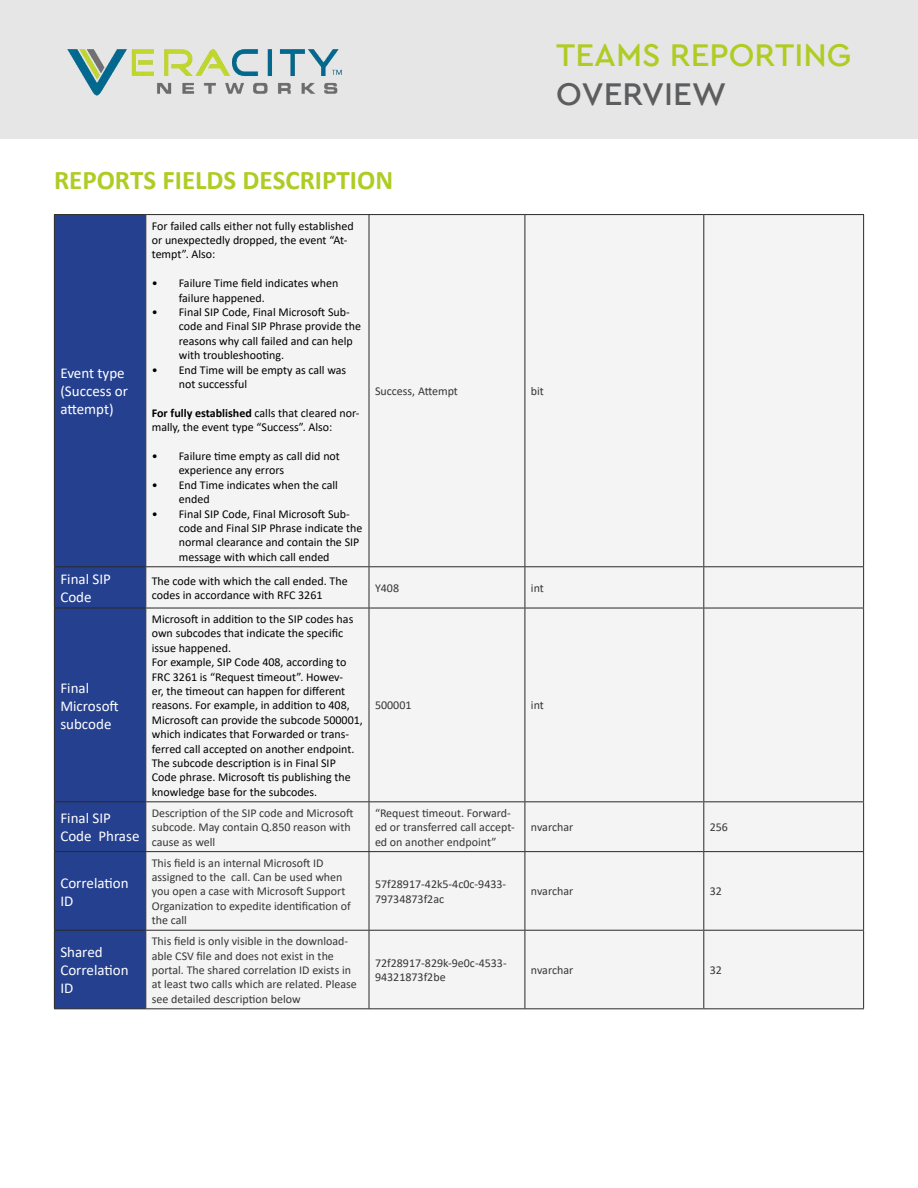
<style>
.page{position:relative;width:918px;height:1188px;background:#fff}
.page>*{position:absolute;margin:0;border:0;box-sizing:border-box;transform-origin:0 0}
.t1{font:500 33px "Cera PRO Modern";color:#afcc24}
.t2{font:500 33px "Cera PRO Modern";color:#5c5d5f}
.t3{font:700 27px "Calibri";color:#afcc24}
.t4{font:15px/18px "Calibri";color:#fff}
.t5{font:12px/14.4px "Calibri";color:#000}
.t6{font:12px/14.4px "Calibri";color:#363635}
.s1{font-weight:700}
</style>
<div class="page">
<div style="left:0;top:0;width:918px;height:139px;background:#e6e6e6"></div>
<div style="left:55px;top:215px;width:90px;height:793px;background:#25408f"></div>
<div style="left:146px;top:215px;width:717px;height:793px;background:#f5f4f4"></div>
<hr style="left:54px;top:214px;width:92px;height:1px;background:#292927">
<hr style="left:54px;top:215px;width:1px;height:351px;background:#292927">
<hr style="left:54px;top:566px;width:92px;height:1px;background:#292927">
<hr style="left:54px;top:567px;width:1px;height:41px;background:#292927">
<hr style="left:54px;top:608px;width:92px;height:1px;background:#292927">
<hr style="left:54px;top:608px;width:1px;height:193px;background:#292927">
<hr style="left:54px;top:801px;width:92px;height:1px;background:#292927">
<hr style="left:54px;top:802px;width:1px;height:49px;background:#292927">
<hr style="left:54px;top:851px;width:92px;height:1px;background:#292927">
<hr style="left:54px;top:852px;width:1px;height:78px;background:#292927">
<hr style="left:54px;top:930px;width:92px;height:1px;background:#292927">
<hr style="left:54px;top:931px;width:1px;height:77px;background:#292927">
<hr style="left:54px;top:1008px;width:92px;height:1px;background:#292927">
<hr style="left:146px;top:214px;width:223px;height:1px;background:#292927">
<hr style="left:145px;top:215px;width:1px;height:351px;background:#292927">
<hr style="left:369px;top:214px;width:156px;height:1px;background:#292927">
<hr style="left:369px;top:215px;width:1px;height:351px;background:#292927">
<hr style="left:525px;top:214px;width:179px;height:1px;background:#292927">
<hr style="left:525px;top:215px;width:1px;height:351px;background:#292927">
<hr style="left:704px;top:214px;width:160px;height:1px;background:#292927">
<hr style="left:703px;top:215px;width:1px;height:351px;background:#292927">
<hr style="left:863px;top:215px;width:1px;height:351px;background:#292927">
<hr style="left:146px;top:566px;width:223px;height:1px;background:#292927">
<hr style="left:145px;top:567px;width:1px;height:41px;background:#292927">
<hr style="left:369px;top:566px;width:156px;height:1px;background:#292927">
<hr style="left:369px;top:567px;width:1px;height:41px;background:#292927">
<hr style="left:525px;top:566px;width:179px;height:1px;background:#292927">
<hr style="left:525px;top:567px;width:1px;height:41px;background:#292927">
<hr style="left:704px;top:566px;width:160px;height:1px;background:#292927">
<hr style="left:703px;top:567px;width:1px;height:41px;background:#292927">
<hr style="left:863px;top:567px;width:1px;height:41px;background:#292927">
<hr style="left:146px;top:608px;width:223px;height:1px;background:#292927">
<hr style="left:145px;top:608px;width:1px;height:193px;background:#292927">
<hr style="left:369px;top:608px;width:156px;height:1px;background:#292927">
<hr style="left:369px;top:608px;width:1px;height:193px;background:#292927">
<hr style="left:525px;top:608px;width:179px;height:1px;background:#292927">
<hr style="left:525px;top:608px;width:1px;height:193px;background:#292927">
<hr style="left:704px;top:608px;width:160px;height:1px;background:#292927">
<hr style="left:703px;top:608px;width:1px;height:193px;background:#292927">
<hr style="left:863px;top:608px;width:1px;height:193px;background:#292927">
<hr style="left:146px;top:801px;width:223px;height:1px;background:#292927">
<hr style="left:145px;top:802px;width:1px;height:49px;background:#292927">
<hr style="left:369px;top:801px;width:156px;height:1px;background:#292927">
<hr style="left:369px;top:802px;width:1px;height:49px;background:#292927">
<hr style="left:525px;top:801px;width:179px;height:1px;background:#292927">
<hr style="left:525px;top:802px;width:1px;height:49px;background:#292927">
<hr style="left:704px;top:801px;width:160px;height:1px;background:#292927">
<hr style="left:703px;top:802px;width:1px;height:49px;background:#292927">
<hr style="left:863px;top:802px;width:1px;height:49px;background:#292927">
<hr style="left:146px;top:851px;width:223px;height:1px;background:#292927">
<hr style="left:145px;top:852px;width:1px;height:78px;background:#292927">
<hr style="left:369px;top:851px;width:156px;height:1px;background:#292927">
<hr style="left:369px;top:852px;width:1px;height:78px;background:#292927">
<hr style="left:525px;top:851px;width:179px;height:1px;background:#292927">
<hr style="left:525px;top:852px;width:1px;height:78px;background:#292927">
<hr style="left:704px;top:851px;width:160px;height:1px;background:#292927">
<hr style="left:703px;top:852px;width:1px;height:78px;background:#292927">
<hr style="left:863px;top:852px;width:1px;height:78px;background:#292927">
<hr style="left:146px;top:930px;width:223px;height:1px;background:#292927">
<hr style="left:145px;top:931px;width:1px;height:77px;background:#292927">
<hr style="left:369px;top:930px;width:156px;height:1px;background:#292927">
<hr style="left:369px;top:931px;width:1px;height:77px;background:#292927">
<hr style="left:525px;top:930px;width:179px;height:1px;background:#292927">
<hr style="left:525px;top:931px;width:1px;height:77px;background:#292927">
<hr style="left:704px;top:930px;width:160px;height:1px;background:#292927">
<hr style="left:703px;top:931px;width:1px;height:77px;background:#292927">
<hr style="left:863px;top:931px;width:1px;height:77px;background:#292927">
<hr style="left:146px;top:1008px;width:223px;height:1px;background:#292927">
<hr style="left:369px;top:1008px;width:156px;height:1px;background:#292927">
<hr style="left:525px;top:1008px;width:179px;height:1px;background:#292927">
<hr style="left:704px;top:1008px;width:160px;height:1px;background:#292927">
<img style="left:68px;top:50px;width:274px;height:46px">
<h1 class="t1" style="left:556px;top:33px;width:297px">TEAMS REPORTING</h1>
<h1 class="t2" style="left:556px;top:72px;width:172px">OVERVIEW</h1>
<h2 class="t3" style="left:54px;top:161px;width:341px">REPORTS FIELDS DESCRIPTION</h2>
<p class="t4" style="left:60px;top:364px;width:69px">Event type (Success or attempt)</p>
<p class="t5" style="left:152px;top:218px;width:203px">For failed calls either not fully established or unexpectedly dropped, the event “At&shy;tempt”. Also:</p>
<p class="t5" style="left:179px;top:276px;width:161px;text-indent:-27px">• Failure Time field indicates when failure happened.</p>
<p class="t5" style="left:179px;top:304px;width:184px;text-indent:-27px">• Final SIP Code, Final Microsoft Sub&shy;code and Final SIP Phrase provide the reasons why call failed and can help with troubleshooting.</p>
<p class="t5" style="left:179px;top:362px;width:169px;text-indent:-27px">• End Time will be empty as call was not successful</p>
<p class="t5" style="left:152px;top:405px;width:209px"><span class="s1">For fully established</span> calls that cleared nor&shy;mally, the event type “Success”. Also:</p>
<p class="t5" style="left:179px;top:448px;width:163px;text-indent:-27px">• Failure time empty as call did not experience any errors</p>
<p class="t5" style="left:179px;top:477px;width:161px;text-indent:-27px">• End Time indicates when the call ended</p>
<p class="t5" style="left:179px;top:506px;width:185px;text-indent:-27px">• Final SIP Code, Final Microsoft Sub&shy;code and Final SIP Phrase indicate the normal clearance and contain the SIP message with which call ended</p>
<p class="t6" style="left:375px;top:384px;width:84px">Success, Attempt</p>
<p class="t6" style="left:531px;top:384px;width:15px">bit</p>
<p class="t4" style="left:60px;top:570px;width:52px">Final SIP<br>Code</p>
<p class="t5" style="left:152px;top:573px;width:197px">The code with which the call ended. The codes in accordance with RFC 3261</p>
<p class="t6" style="left:375px;top:580px;width:26px">Y408</p>
<p class="t6" style="left:531px;top:580px;width:14px">int</p>
<p class="t4" style="left:60px;top:678px;width:60px">Final<br>Microsoft subcode</p>
<p class="t5" style="left:152px;top:612px;width:213px">Microsoft in addition to the SIP codes has own subcodes that indicate the specific issue happened.<br>For example, SIP Code 408, according to FRC 3261 is “Request timeout”. Howev-<br>er, the timeout can happen for different reasons. For example, in addition to 408, Microsoft can provide the subcode 500001, which indicates that Forwarded or trans&shy;ferred call accepted on another endpoint.<br>The subcode description is in Final SIP Code phrase. Microsoft tis publishing the knowledge base for the subcodes.</p>
<p class="t6" style="left:375px;top:698px;width:38px">500001</p>
<p class="t6" style="left:531px;top:698px;width:14px">int</p>
<p class="t4" style="left:60px;top:809px;width:81px">Final SIP<br>Code Phrase</p>
<p class="t6" style="left:152px;top:805px;width:203px">Description of the SIP code and Microsoft subcode. May contain Q.850 reason with cause as well</p>
<p class="t6" style="left:375px;top:805px;width:141px">“Request timeout. Forward&shy;ed or transferred call accept&shy;ed on another endpoint”</p>
<p class="t6" style="left:531px;top:820px;width:44px">nvarchar</p>
<p class="t6" style="left:710px;top:820px;width:20px">256</p>
<p class="t4" style="left:60px;top:873px;width:70px">Correlation<br>ID</p>
<p class="t6" style="left:152px;top:855px;width:201px">This field is an internal Microsoft ID assigned to the call. Can be used when you open a case with Microsoft Support Organization to expedite identification of the call</p>
<p class="t4" style="left:60px;top:943px;width:70px">Shared<br>Correlation<br>ID</p>
<p class="t6" style="left:152px;top:934px;width:207px">This field is only visible in the download&shy;able CSV file and does not exist in the portal. The shared correlation ID exists in at least two calls which are related. Please see detailed description below</p>
<p class="t6" style="left:375px;top:877px;width:133px">57f28917-42k5-4c0c-9433-<br>79734873f2ac</p>
<p class="t6" style="left:531px;top:884px;width:44px">nvarchar</p>
<p class="t6" style="left:710px;top:884px;width:14px">32</p>
<p class="t6" style="left:375px;top:955px;width:133px">72f28917-829k-9e0c-4533-<br>94321873f2be</p>
<p class="t6" style="left:531px;top:963px;width:44px">nvarchar</p>
<p class="t6" style="left:710px;top:963px;width:14px">32</p>
</div>
